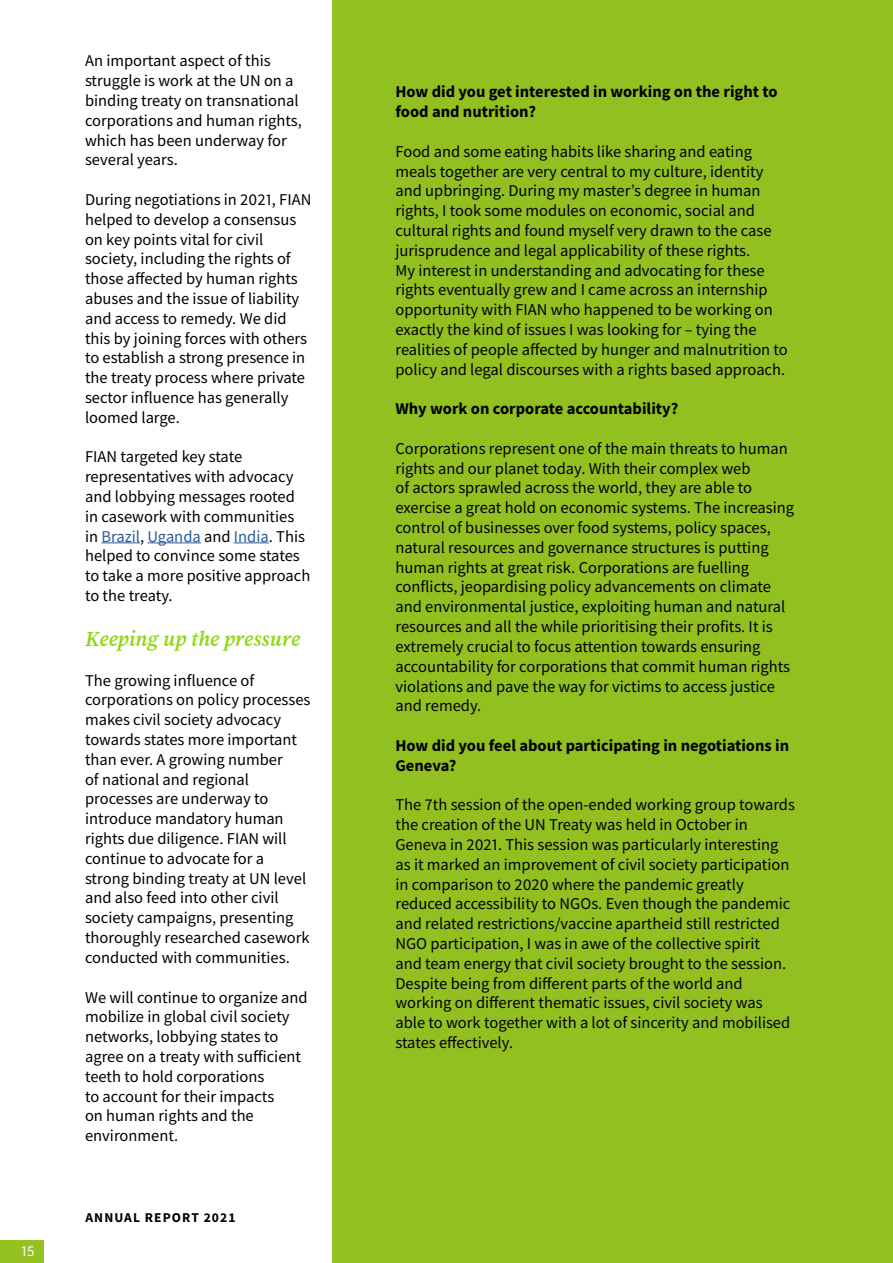
<style>
.page{position:relative;width:893px;height:1263px;background:#fff}
.page>*{position:absolute;margin:0;border:0;box-sizing:border-box;transform-origin:0 0}
.t1{font:italic 600 21px "Fiantext";color:#8cd70f}
.t2{font:16.5px/19.8px "Fiantext";color:#000}
.t3{font:700 16.5px/19.8px "Fiantext";color:#000}
.t4{font:15px "Fiantext";color:#fff}
.t5{font:700 13.5px "Fiantext";letter-spacing:.08em;color:#000}
.s1{color:#275b9b}
</style>
<div class="page">
<div style="left:0;top:1240px;width:44px;height:23px;background:#95c121"></div>
<hr style="left:101px;top:542px;width:39px;height:1px;background:#275b9b">
<hr style="left:147px;top:542px;width:54px;height:1px;background:#275b9b">
<hr style="left:234px;top:542px;width:35px;height:1px;background:#275b9b">
<div style="left:332px;top:0;width:561px;height:1263px;background:#92c021"></div>
<p class="t4" style="left:22px;top:1242px;width:14px">15</p>
<p class="t2" style="left:85px;top:51px;width:218px">An important aspect of this struggle is work at the UN on a binding treaty on transnational corporations and human rights, which has been underway for several years.</p>
<p class="t2" style="left:85px;top:190px;width:228px">During negotiations in 2021, FIAN helped to develop a consensus on key points vital for civil society, including the rights of those affected by human rights abuses and the issue of liability and access to remedy. We did this by joining forces with others to establish a strong presence in the treaty process where private sector influence has generally loomed large.</p>
<p class="t2" style="left:85px;top:447px;width:227px">FIAN targeted key state representatives with advocacy and lobbying messages rooted in casework with communities in <span class="s1">Brazil</span>, <span class="s1">Uganda</span> and <span class="s1">India</span>. This helped to convince some states to take a more positive approach to the treaty.</p>
<p class="t1" style="left:85px;top:627px;width:216px">Keeping up the pressure</p>
<p class="t2" style="left:85px;top:670px;width:227px">The growing influence of corporations on policy processes makes civil society advocacy towards states more important than ever. A growing number<br>of national and regional processes are underway to introduce mandatory human rights due diligence. FIAN will continue to advocate for a strong binding treaty at UN level and also feed into other civil society campaigns, presenting thoroughly researched casework conducted with communities.</p>
<p class="t2" style="left:85px;top:987px;width:224px">We will continue to organize and mobilize in global civil society networks, lobbying states to agree on a treaty with sufficient teeth to hold corporations<br>to account for their impacts<br>on human rights and the environment.</p>
<p class="t5" style="left:85px;top:1209px;width:151px">ANNUAL REPORT 2021</p>
<p class="t3" style="left:395px;top:82px;width:384px">How did you get interested in working on the right to food and nutrition?</p>
<p class="t2" style="left:395px;top:141px;width:394px">Food and some eating habits like sharing and eating meals together are very central to my culture, identity and upbringing. During my master’s degree in human rights, I took some modules on economic, social and cultural rights and found myself very drawn to the case jurisprudence and legal applicability of these rights.<br>My interest in understanding and advocating for these rights eventually grew and I came across an internship opportunity with FIAN who happened to be working on exactly the kind of issues I was looking for – tying the realities of people affected by hunger and malnutrition to policy and legal discourses with a rights based approach.</p>
<p class="t3" style="left:395px;top:399px;width:284px">Why work on corporate accountability?</p>
<p class="t2" style="left:395px;top:438px;width:400px">Corporations represent one of the main threats to human rights and our planet today. With their complex web<br>of actors sprawled across the world, they are able to exercise a great hold on economic systems. The increasing control of businesses over food systems, policy spaces, natural resources and governance structures is putting human rights at great risk. Corporations are fuelling conflicts, jeopardising policy advancements on climate and environmental justice, exploiting human and natural resources and all the while prioritising their profits. It is extremely crucial to focus attention towards ensuring accountability for corporations that commit human rights violations and pave the way for victims to access justice and remedy.</p>
<p class="t3" style="left:395px;top:735px;width:395px">How did you feel about participating in negotiations in<br>Geneva?</p>
<p class="t2" style="left:395px;top:795px;width:401px">The 7th session of the open-ended working group towards the creation of the UN Treaty was held in October in Geneva in 2021. This session was particularly interesting as it marked an improvement of civil society participation in comparison to 2020 where the pandemic greatly reduced accessibility to NGOs. Even though the pandemic and related restrictions/vaccine apartheid still restricted NGO participation, I was in awe of the collective spirit<br>and team energy that civil society brought to the session.<br>Despite being from different parts of the world and working on different thematic issues, civil society was able to work together with a lot of sincerity and mobilised states effectively.</p>
</div>
